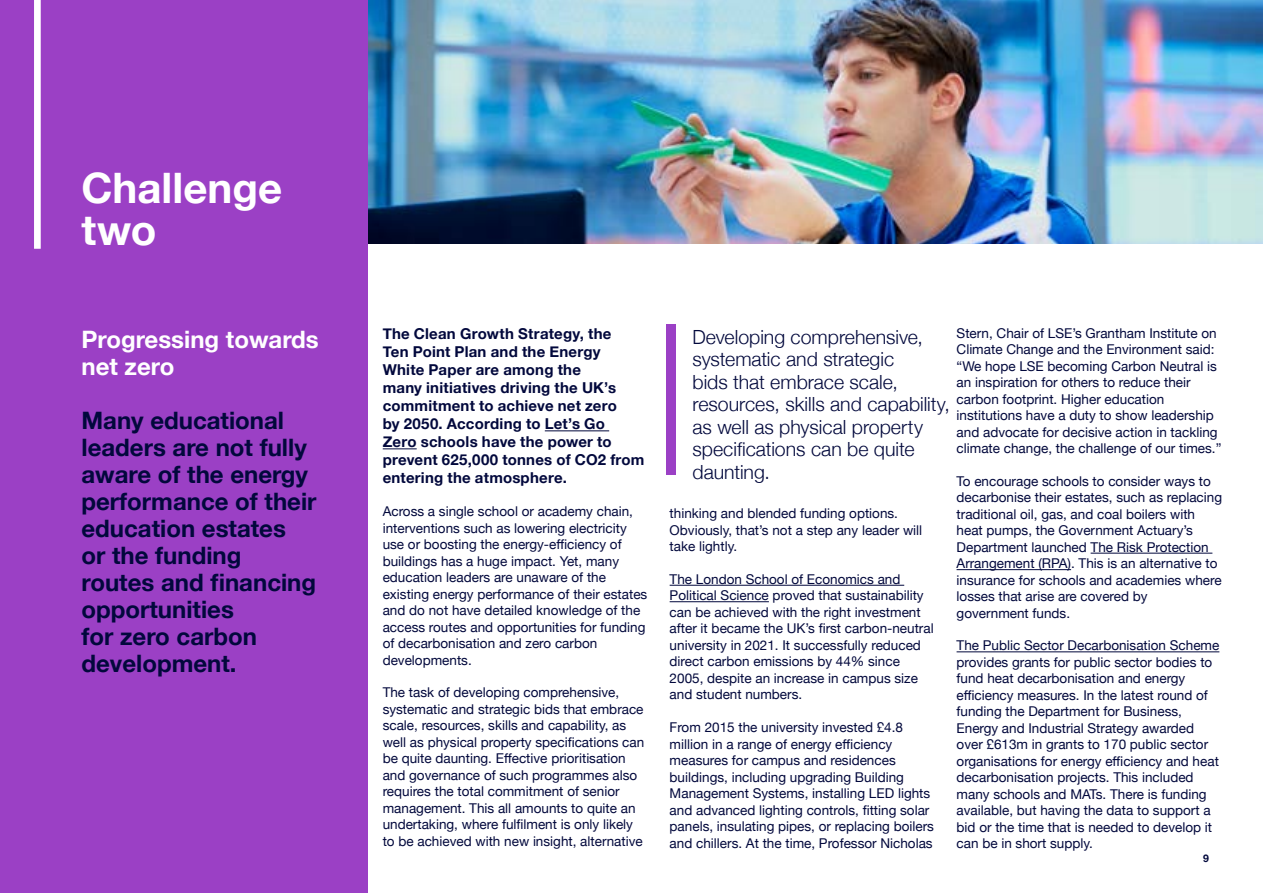
<style>
.page{position:relative;width:1263px;height:893px;background:#fff}
.page>*{position:absolute;margin:0;border:0;box-sizing:border-box;transform-origin:0 0}
.t1{font:700 42px/42px "Helvetica Neue";color:#fff}
.t2{font:700 24px/27px "Helvetica Neue";color:#02083c}
.t3{font:700 24px/27px "Helvetica Neue";color:#fff}
.t4{font:300 19.5px/22.5px "Helvetica Neue";color:#02083c}
.t5{font:700 15px/18px "Helvetica Neue";letter-spacing:.015em;color:#02083c}
.t6{font:13.5px/16.5px "Helvetica Neue";color:#02083c}
.t7{font:700 10.5px "Helvetica Neue";color:#02083c}
</style>
<div class="page">
<img style="left:368px;top:0;width:895px;height:244px">
<div style="left:0;top:0;width:368px;height:893px;background:#9b40c5"></div>
<hr style="left:545px;top:430px;width:64px;height:1px;background:#02083c">
<hr style="left:383px;top:448px;width:34px;height:1px;background:#02083c">
<hr style="left:670px;top:585px;width:234px;height:1px;background:#02083c">
<hr style="left:670px;top:601px;width:99px;height:1px;background:#02083c">
<hr style="left:1091px;top:553px;width:121px;height:1px;background:#02083c">
<hr style="left:956px;top:569px;width:115px;height:1px;background:#02083c">
<hr style="left:956px;top:651px;width:263px;height:1px;background:#02083c">
<div style="left:666px;top:325px;width:10px;height:150px;background:#9b40c5"></div>
<div style="left:34px;top:0;width:7px;height:249px;background:#fff"></div>
<h1 class="t1" style="left:81px;top:168px;width:202px">Challenge two</h1>
<h2 class="t3" style="left:81px;top:327px;width:239px">Progressing towards net zero</h2>
<h2 class="t2" style="left:81px;top:408px;width:237px">Many educational leaders are not fully aware of the energy performance of their education estates<br>or the funding routes and financing opportunities<br>for zero carbon development.</h2>
<p class="t5" style="left:383px;top:325px;width:263px">The Clean Growth Strategy, the<br>Ten Point Plan and the Energy<br>White Paper are among the<br>many initiatives driving the UK’s commitment to achieve net zero<br>by 2050. According to Let’s Go<br>Zero schools have the power to prevent 625,000 tonnes of CO2 from entering the atmosphere.</p>
<p class="t6" style="left:383px;top:504px;width:266px">Across a single school or academy chain, interventions such as lowering electricity use or boosting the energy-efficiency of buildings has a huge impact. Yet, many education leaders are unaware of the existing energy performance of their estates and do not have detailed knowledge of the access routes and opportunities for funding of decarbonisation and zero carbon developments.</p>
<p class="t6" style="left:383px;top:685px;width:263px">The task of developing comprehensive, systematic and strategic bids that embrace scale, resources, skills and capability, as well as physical property specifications can be quite daunting. Effective prioritisation and governance of such programmes also requires the total commitment of senior management. This all amounts to quite an undertaking, where fulfilment is only likely to be achieved with new insight, alternative</p>
<h3 class="t4" style="left:692px;top:324px;width:259px">Developing comprehensive, systematic and strategic<br>bids that embrace scale, resources, skills and capability, as well as physical property specifications can be quite daunting.</h3>
<p class="t6" style="left:670px;top:506px;width:254px">thinking and blended funding options.<br>Obviously, that’s not a step any leader will take lightly.</p>
<p class="t6" style="left:670px;top:572px;width:266px">The London School of Economics and Political Science proved that sustainability can be achieved with the right investment after it became the UK’s first carbon-neutral university in 2021. It successfully reduced direct carbon emissions by 44% since 2005, despite an increase in campus size and student numbers.</p>
<p class="t6" style="left:670px;top:720px;width:266px">From 2015 the university invested £4.8 million in a range of energy efficiency measures for campus and residences buildings, including upgrading Building Management Systems, installing LED lights and advanced lighting controls, fitting solar panels, insulating pipes, or replacing boilers and chillers. At the time, Professor Nicholas</p>
<p class="t6" style="left:956px;top:325px;width:266px">Stern, Chair of LSE’s Grantham Institute on Climate Change and the Environment said: “We hope LSE becoming Carbon Neutral is an inspiration for others to reduce their carbon footprint. Higher education institutions have a duty to show leadership and advocate for decisive action in tackling climate change, the challenge of our times.”</p>
<p class="t6" style="left:956px;top:473px;width:267px">To encourage schools to consider ways to decarbonise their estates, such as replacing traditional oil, gas, and coal boilers with heat pumps, the Government Actuary’s Department launched The Risk Protection Arrangement (RPA). This is an alternative to insurance for schools and academies where losses that arise are covered by government funds.</p>
<p class="t6" style="left:956px;top:638px;width:264px">The Public Sector Decarbonisation Scheme provides grants for public sector bodies to fund heat decarbonisation and energy efficiency measures. In the latest round of funding the Department for Business, Energy and Industrial Strategy awarded over £613m in grants to 170 public sector organisations for energy efficiency and heat decarbonisation projects. This included many schools and MATs. There is funding available, but having the data to support a bid or the time that is needed to develop it can be in short supply.</p>
<p class="t7" style="left:1203px;top:850px;width:7px">9</p>
</div>
